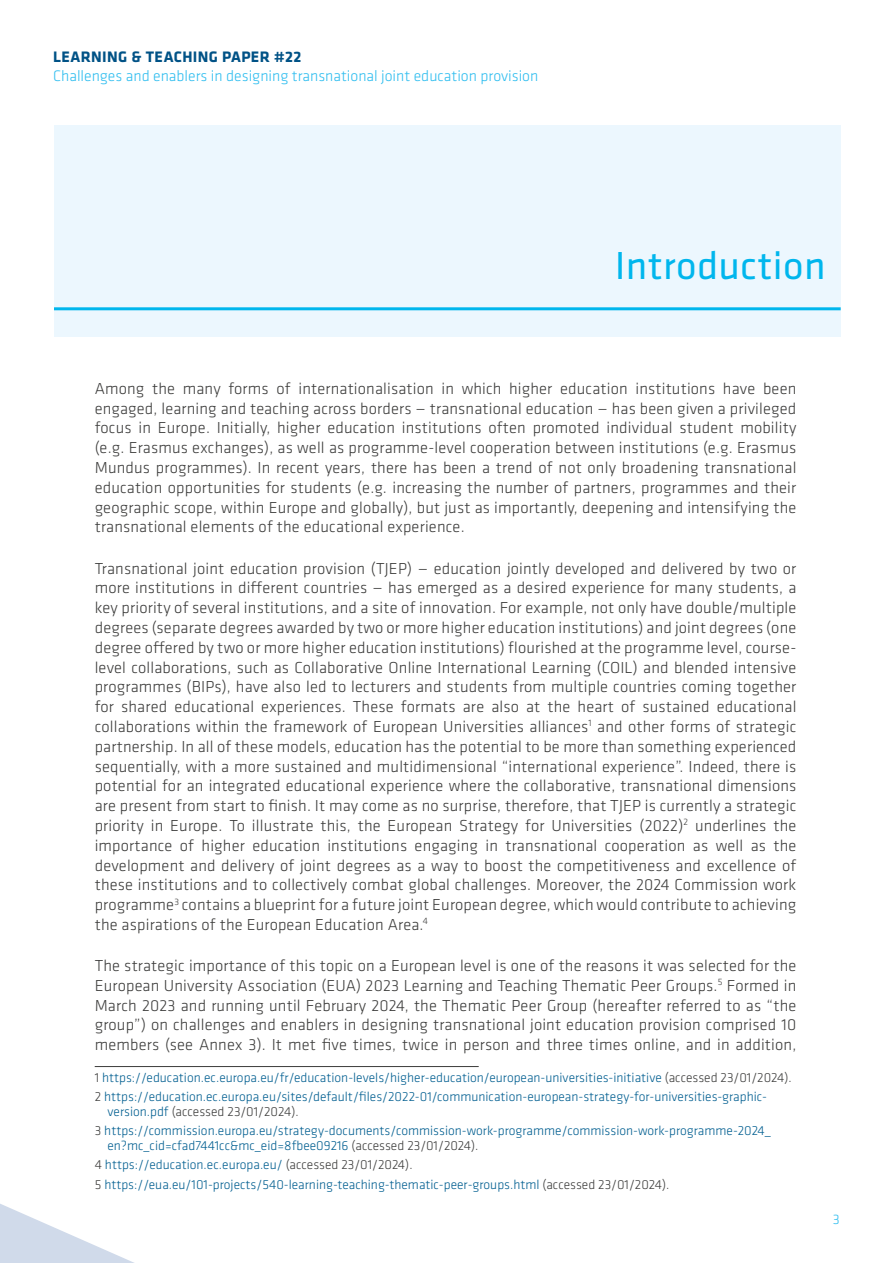
<style>
.page{position:relative;width:893px;height:1263px;background:#fff}
.page>*{position:absolute;margin:0;border:0;box-sizing:border-box;transform-origin:0 0}
.t1{font:40.5px "Klavika Basic";letter-spacing:.01em;color:#00b6ed}
.t2{font:300 16.5px/19.8px "Klavika Basic";letter-spacing:.01em;color:#3c3c3b;text-align:justify}
.t3{font:300 15.75px "Klavika Basic";color:#2ebdef}
.t4{font:700 15.75px "Klavika Basic";letter-spacing:.025em;color:#005286}
.t5{font:300 14.25px "Klavika Basic";color:#2ebdef}
.t6{font:300 13.5px/19.2px "Klavika Basic";color:#005e90}
.s1{color:#3c3c3b}
</style>
<div class="page">
<svg style="left:0;top:1204px;width:134px;height:59px"></svg>
<hr style="left:95px;top:1066px;width:384px;height:1px;background:#3c3c3b">
<div style="left:54px;top:125px;width:787px;height:211px;background:#ecf7fe"></div>
<hr style="left:54px;top:307px;width:787px;height:3px;background:#00b6ed">
<p class="t4" style="left:53px;top:45px;width:250px">LEARNING &amp; TEACHING PAPER #22</p>
<p class="t3" style="left:53px;top:66px;width:487px">Challenges and enablers in designing transnational joint education provision</p>
<h1 class="t1" style="left:615px;top:239px;width:212px">Introduction</h1>
<p class="t2" style="left:95px;top:378px;width:703px">Among the many forms of internationalisation in which higher education institutions have been engaged, learning and teaching across borders — transnational education — has been given a privileged focus in Europe. Initially, higher education institutions often promoted individual student mobility (e.g. Erasmus exchanges), as well as programme-level cooperation between institutions (e.g. Erasmus Mundus programmes). In recent years, there has been a trend of not only broadening transnational education opportunities for students (e.g. increasing the number of partners, programmes and their geographic scope, within Europe and globally), but just as importantly, deepening and intensifying the transnational elements of the educational experience.</p>
<p class="t2" style="left:95px;top:558px;width:703px">Transnational joint education provision (TJEP) — education jointly developed and delivered by two or more institutions in different countries — has emerged as a desired experience for many students, a key priority of several institutions, and a site of innovation. For example, not only have double/multiple degrees (separate degrees awarded by two or more higher education institutions) and joint degrees (one degree offered by two or more higher education institutions) flourished at the programme level, course&shy;level collaborations, such as Collaborative Online International Learning (COIL) and blended intensive programmes (BIPs), have also led to lecturers and students from multiple countries coming together for shared educational experiences. These formats are also at the heart of sustained educational collaborations within the framework of European Universities alliances<sup>1</sup> and other forms of strategic partnership. In all of these models, education has the potential to be more than something experienced sequentially, with a more sustained and multidimensional “international experience”. Indeed, there is potential for an integrated educational experience where the collaborative, transnational dimensions are present from start to finish. It may come as no surprise, therefore, that TJEP is currently a strategic priority in Europe. To illustrate this, the European Strategy for Universities (2022)<sup>2</sup> underlines the importance of higher education institutions engaging in transnational cooperation as well as the development and delivery of joint degrees as a way to boost the competitiveness and excellence of these institutions and to collectively combat global challenges. Moreover, the 2024 Commission work programme<sup>3</sup> contains a blueprint for a future joint European degree, which would contribute to achieving the aspirations of the European Education Area.<sup>4</sup></p>
<p class="t2" style="left:95px;top:955px;width:703px">The strategic importance of this topic on a European level is one of the reasons it was selected for the European University Association (EUA) 2023 Learning and Teaching Thematic Peer Groups.<sup>5</sup> Formed in March 2023 and running until February 2024, the Thematic Peer Group (hereafter referred to as “the group”) on challenges and enablers in designing transnational joint education provision comprised 10 members (see Annex 3). It met five times, twice in person and three times online, and in addition,</p>
<p class="t6" style="left:95px;top:1067px;width:699px"><span class="s1">1</span> https://education.ec.europa.eu/fr/education-levels/higher-education/european-universities-initiative <span class="s1">(accessed 23/01/2024).<br>2</span> https://education.ec.europa.eu/sites/default/files/2022-01/communication-european-strategy-for-universities-graphic-</p>
<p class="t6" style="left:95px;top:1101px;width:678px;text-indent:13px">version.pdf <span class="s1">(accessed 23/01/2024).<br>3</span> https://commission.europa.eu/strategy-documents/commission-work-programme/commission-work-programme-2024_</p>
<p class="t6" style="left:95px;top:1136px;width:576px;text-indent:13px">en?mc_cid=cfad7441cc&amp;mc_eid=8fbee09216 <span class="s1">(accessed 23/01/2024).<br>4</span> https://education.ec.europa.eu/ <span class="s1">(accessed 23/01/2024).<br>5</span> https://eua.eu/101-projects/540-learning-teaching-thematic-peer-groups.html <span class="s1">(accessed 23/01/2024).</span></p>
<p class="t5" style="left:833px;top:1210px;width:8px">3</p>
</div>
